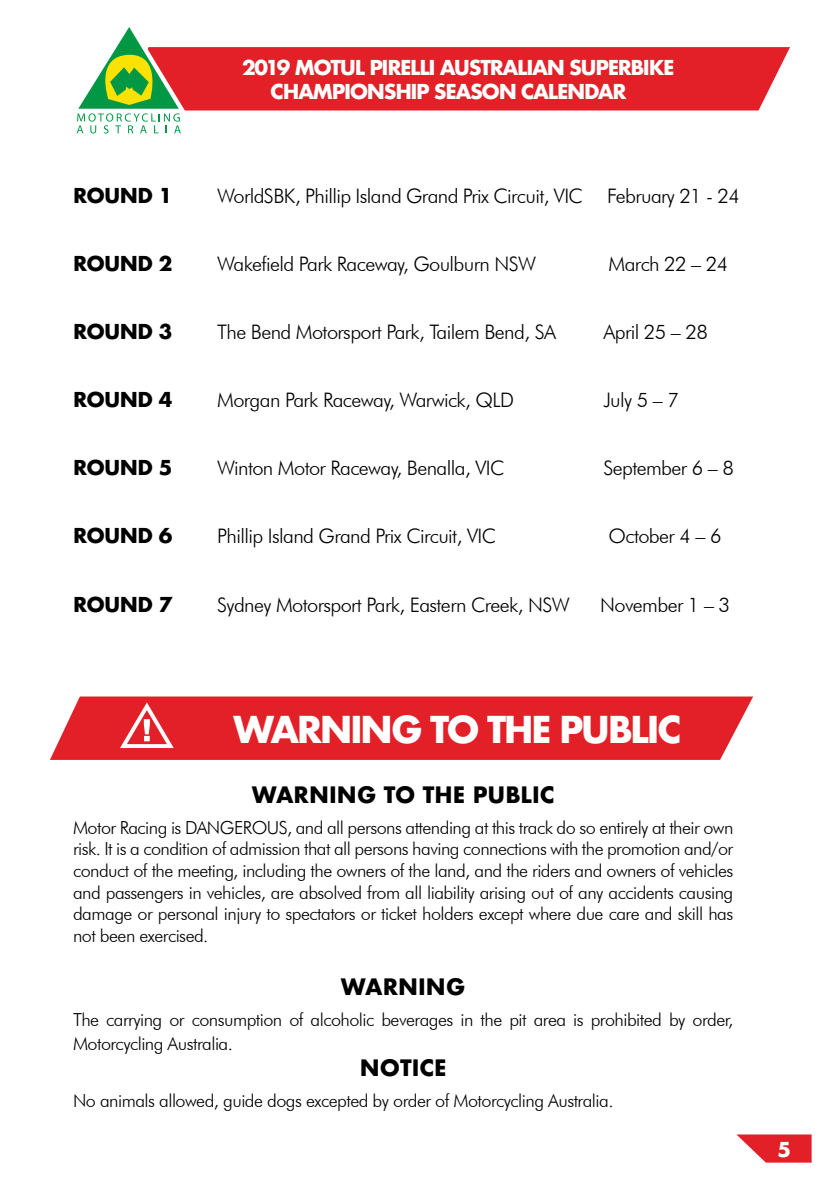
<style>
.page{position:relative;width:840px;height:1191px;background:#fff}
.page>*{position:absolute;margin:0;border:0;box-sizing:border-box;transform-origin:0 0}
.t1{font:700 36px "Futura";letter-spacing:-.07em;color:#fff}
.t2{font:700 22px "Futura";color:#000}
.t3{font:300 20px "Futura BT";letter-spacing:-.03em;color:#000}
.t4{font:700 20px/24px "Futura";letter-spacing:-.07em;color:#fff}
.t5{font:700 20px "Futura";letter-spacing:-.03em;color:#000}
.t6{font:300 18px/21.6px "Futura BT";letter-spacing:-.03em;color:#000;text-align:justify}
</style>
<div class="page">
<svg style="left:50px;top:696px;width:702px;height:64px;fill:#e31f27"></svg>
<svg style="left:116px;top:701px;width:61px;height:49px"></svg>
<div style="left:195px;top:47px;width:594px;height:63px;background:#e31f27"></div>
<svg style="left:76px;top:27px;width:119px;height:107px"></svg>
<svg style="left:736px;top:1134px;width:75px;height:28px"></svg>
<p class="t4" style="left:270px;top:56px;width:405px;text-indent:-28px">2019 MOTUL PIRELLI AUSTRALIAN SUPERBIKE<br>CHAMPIONSHIP SEASON CALENDAR</p>
<p class="t5" style="left:73px;top:181px;width:101px">ROUND 1</p>
<p class="t3" style="left:217px;top:184px;width:524px">WorldSBK, Phillip Island Grand Prix Circuit, VIC February 21 - 24</p>
<p class="t5" style="left:73px;top:249px;width:101px">ROUND 2</p>
<p class="t3" style="left:217px;top:252px;width:320px">Wakefield Park Raceway, Goulburn NSW</p>
<p class="t3" style="left:608px;top:252px;width:121px">March 22 – 24</p>
<p class="t5" style="left:73px;top:317px;width:101px">ROUND 3</p>
<p class="t3" style="left:217px;top:320px;width:340px">The Bend Motorsport Park, Tailem Bend, SA</p>
<p class="t3" style="left:603px;top:320px;width:106px">April 25 – 28</p>
<p class="t5" style="left:73px;top:385px;width:101px">ROUND 4</p>
<p class="t3" style="left:217px;top:388px;width:298px">Morgan Park Raceway, Warwick, QLD</p>
<p class="t3" style="left:603px;top:388px;width:77px">July 5 – 7</p>
<p class="t5" style="left:73px;top:453px;width:101px">ROUND 5</p>
<p class="t3" style="left:217px;top:456px;width:288px">Winton Motor Raceway, Benalla, VIC</p>
<p class="t3" style="left:603px;top:456px;width:132px">September 6 – 8</p>
<p class="t5" style="left:73px;top:521px;width:101px">ROUND 6</p>
<p class="t3" style="left:217px;top:524px;width:280px">Phillip Island Grand Prix Circuit, VIC</p>
<p class="t3" style="left:608px;top:524px;width:114px">October 4 – 6</p>
<p class="t5" style="left:73px;top:589px;width:101px">ROUND 7</p>
<p class="t3" style="left:217px;top:592px;width:354px">Sydney Motorsport Park, Eastern Creek, NSW</p>
<p class="t3" style="left:599px;top:592px;width:131px">November 1 – 3</p>
<h1 class="t1" style="left:233px;top:703px;width:449px">WARNING TO THE PUBLIC</h1>
<p class="t2" style="left:252px;top:778px;width:304px">WARNING TO THE PUBLIC</p>
<p class="t6" style="left:73px;top:816px;width:661px">Motor Racing is DANGEROUS, and all persons attending at this track do so entirely at their own risk. It is a condition of admission that all persons having connections with the promotion and/or conduct of the meeting, including the owners of the land, and the riders and owners of vehicles and passengers in vehicles, are absolved from all liability arising out of any accidents causing damage or personal injury to spectators or ticket holders except where due care and skill has not been exercised.</p>
<p class="t2" style="left:341px;top:970px;width:126px">WARNING</p>
<p class="t6" style="left:73px;top:1007px;width:661px;line-height:24px">The carrying or consumption of alcoholic beverages in the pit area is prohibited by order,<br>Motorcycling Australia.</p>
<p class="t2" style="left:359px;top:1051px;width:88px">NOTICE</p>
<p class="t6" style="left:73px;top:1089px;width:541px">No animals allowed, guide dogs excepted by order of Motorcycling Australia.</p>
<p class="t4" style="left:777px;top:1137px;width:15px">5</p>
</div>
